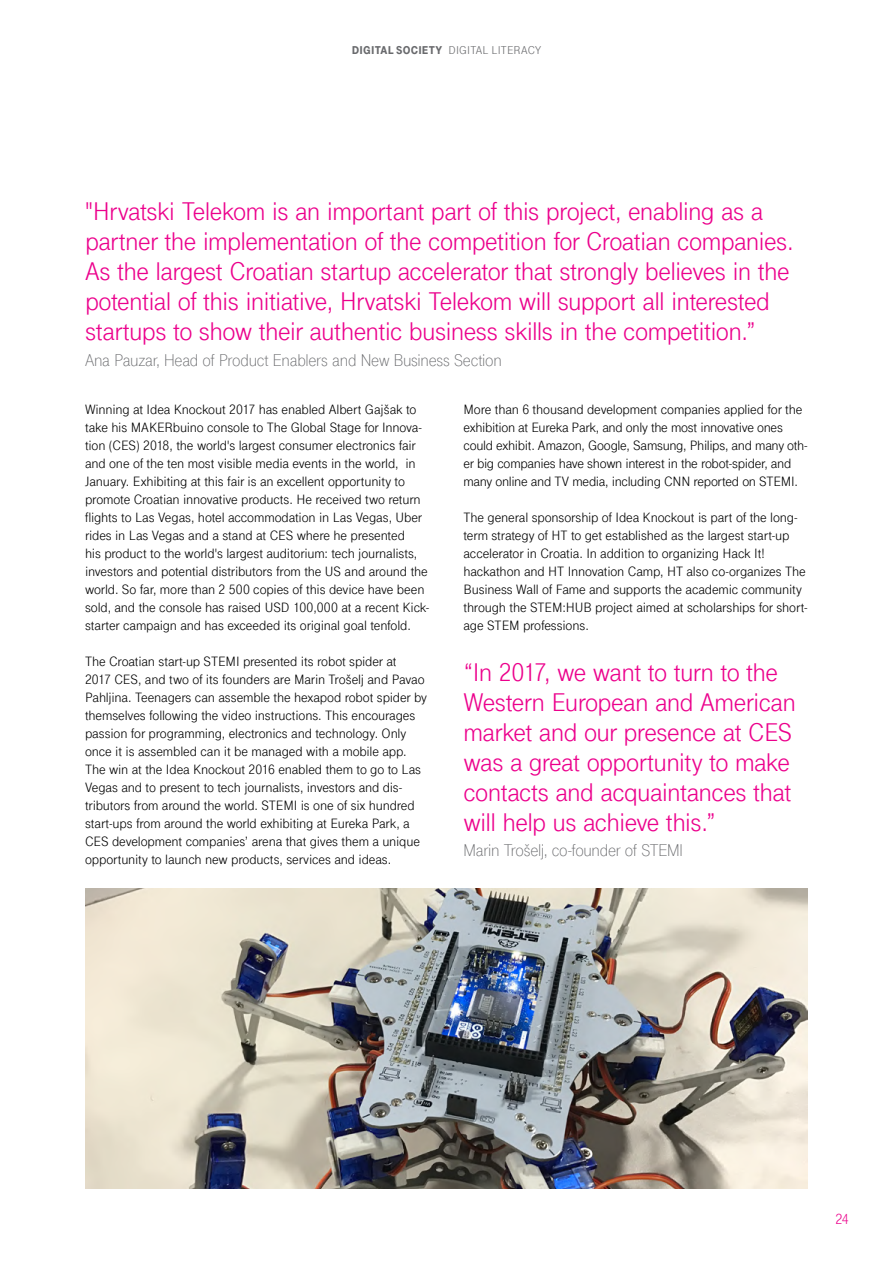
<style>
.page{position:relative;width:893px;height:1263px;background:#fff}
.page>*{position:absolute;margin:0;border:0;box-sizing:border-box;transform-origin:0 0}
.t1{font:27px/30px "Tele Grotesk Next";letter-spacing:-.025em;color:#ec008c}
.t2{font:100 18px "Tele Grotesk Next";letter-spacing:-.015em;color:#696a6d}
.t3{font:15px "Tele Grotesk Nor Regular";color:#ec008c}
.t4{font:14.25px/18px "Tele Grotesk Next";letter-spacing:-.01em;color:#000}
.t5{font:12px "Tele Grotesk Next";letter-spacing:.015em;color:#696a6d}
.s1{font-weight:900}
</style>
<div class="page">
<img style="left:85px;top:889px;width:723px;height:299px">
<p class="t5" style="left:352px;top:43px;width:191px"><span class="s1">DIGITAL SOCIETY</span> DIGITAL LITERACY</p>
<p class="t1" style="left:85px;top:197px;width:710px">"Hrvatski Telekom is an important part of this project, enabling as a partner the implementation of the competition for Croatian companies.<br>As the largest Croatian startup accelerator that strongly believes in the potential of this initiative, Hrvatski Telekom will support all interested startups to show their authentic business skills in the competition.”</p>
<p class="t2" style="left:85px;top:350px;width:418px">Ana Pauzar, Head of Product Enablers and New Business Section</p>
<p class="t4" style="left:85px;top:401px;width:346px">Winning at Idea Knockout 2017 has enabled Albert Gajšak to take his MAKERbuino console to The Global Stage for Innova&shy;tion (CES) 2018, the world's largest consumer electronics fair and one of the ten most visible media events in the world, in January. Exhibiting at this fair is an excellent opportunity to promote Croatian innovative products. He received two return flights to Las Vegas, hotel accommodation in Las Vegas, Uber rides in Las Vegas and a stand at CES where he presented<br>his product to the world's largest auditorium: tech journalists, investors and potential distributors from the US and around the world. So far, more than 2 500 copies of this device have been sold, and the console has raised USD 100,000 at a recent Kick&shy;starter campaign and has exceeded its original goal tenfold.</p>
<p class="t4" style="left:85px;top:652px;width:343px">The Croatian start-up STEMI presented its robot spider at<br>2017 CES, and two of its founders are Marin Trošelj and Pavao Pahljina. Teenagers can assemble the hexapod robot spider by themselves following the video instructions. This encourages passion for programming, electronics and technology. Only once it is assembled can it be managed with a mobile app.<br>The win at the Idea Knockout 2016 enabled them to go to Las Vegas and to present to tech journalists, investors and dis&shy;tributors from around the world. STEMI is one of six hundred start-ups from around the world exhibiting at Eureka Park, a CES development companies’ arena that gives them a unique opportunity to launch new products, services and ideas.</p>
<h1 class="t1" style="left:463px;top:657px;width:334px">“In 2017, we want to turn to the<br>Western European and American market and our presence at CES was a great opportunity to make contacts and acquaintances that will help us achieve this.”</h1>
<p class="t4" style="left:463px;top:401px;width:345px">More than 6 thousand development companies applied for the exhibition at Eureka Park, and only the most innovative ones could exhibit. Amazon, Google, Samsung, Philips, and many oth&shy;er big companies have shown interest in the robot-spider, and many online and TV media, including CNN reported on STEMI.</p>
<p class="t4" style="left:463px;top:508px;width:345px">The general sponsorship of Idea Knockout is part of the long&shy;term strategy of HT to get established as the largest start-up accelerator in Croatia. In addition to organizing Hack It! hackathon and HT Innovation Camp, HT also co-organizes The Business Wall of Fame and supports the academic community through the STEM:HUB project aimed at scholarships for short&shy;age STEM professions.</p>
<p class="t2" style="left:463px;top:840px;width:221px">Marin Trošelj, co-founder of STEMI</p>
<p class="t3" style="left:835px;top:1211px;width:15px">24</p>
</div>
